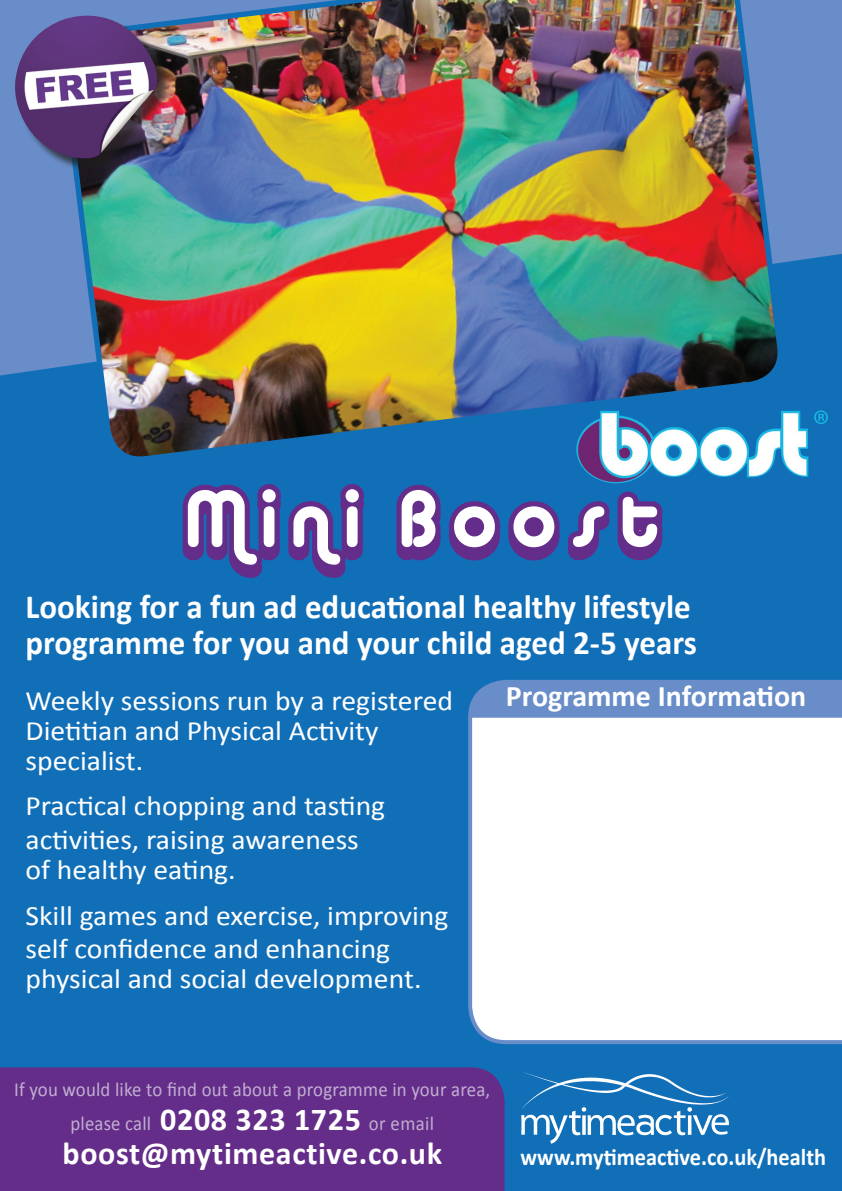
<style>
.page{position:relative;width:842px;height:1191px;background:#116fb8}
.page>*{position:absolute;margin:0;border:0;box-sizing:border-box;transform-origin:0 0}
.t1{font:80px "Alba Super";letter-spacing:.14em;color:#642d89}
.t2{font:700 34px/36px "Calibri";color:#fff}
.t3{font:700 32px "Calibri";letter-spacing:.02em;color:#fff}
.t4{font:700 30px "Calibri";color:#fff}
.t5{font:28px/30px "Calibri";color:#fff;scale:1.06 1}
.t6{font:700 24px "Calibri";color:#fff;scale:.93 1}
.t7{font:20px/34px "Calibri";letter-spacing:.01em;color:#c1afd1;text-align:center;scale:.94 1}
.s1{font-weight:700;font-size:32px;color:#fff}
</style>
<div class="page">
<img style="left:784px;top:411px;width:24px;height:66px">
<svg style="left:814px;top:410px;width:14px;height:14px"></svg>
<div style="left:0;top:1067px;width:505px;height:124px;background:#642d89"></div>
<svg style="left:0;top:0;width:842px;height:375px;fill:#688dc9"></svg>
<img style="left:60px;top:0;width:724px;height:502px">
<div style="left:17px;top:17px;width:154px;height:155px;background:#231f20;opacity:.75"></div>
<img style="left:14px;top:16px;width:143px;height:142px">
<img style="left:521px;top:1072px;width:208px;height:72px">
<div style="left:468px;top:680px;width:374px;height:364px;background:#fff"></div>
<div style="left:470px;top:682px;width:372px;height:35px;background:#688dc9"></div>
<svg style="left:184px;top:487px;width:94px;height:82px"></svg>
<svg style="left:291px;top:488px;width:70px;height:81px"></svg>
<svg style="left:398px;top:487px;width:40px;height:63px;background:#dfebf5"></svg>
<svg style="left:451px;top:503px;width:46px;height:48px"></svg>
<svg style="left:510px;top:503px;width:47px;height:48px"></svg>
<svg style="left:569px;top:504px;width:38px;height:47px"></svg>
<svg style="left:619px;top:495px;width:41px;height:57px"></svg>
<h1 class="t1" style="left:183px;top:472px;width:478px">Mini Boost</h1>
<p class="t2" style="left:26px;top:589px;width:673px">Looking for a fun ad educational healthy lifestyle programme for you and your child aged 2-5 years</p>
<p class="t5" style="left:26px;top:685px;width:405px">Weekly sessions run by a registered<br>Dietitian and Physical Activity specialist.</p>
<p class="t5" style="left:26px;top:789px;width:341px;line-height:33.6px">Practical chopping and tasting activities, raising awareness</p>
<p class="t5" style="left:26px;top:847px;width:400px;line-height:45.6px">of healthy eating.<br>Skill games and exercise, improving</p>
<p class="t5" style="left:26px;top:934px;width:375px">self confidence and enhancing physical and social development.</p>
<p class="t4" style="left:506px;top:676px;width:302px">Programme Information</p>
<p class="t7" style="left:14px;top:1072px;width:508px">If you would like to find out about a programme in your area, please call <span class="s1">0208 323 1725</span> or email</p>
<p class="t3" style="left:63px;top:1133px;width:381px">boost@mytimeactive.co.uk</p>
<p class="t6" style="left:520px;top:1141px;width:330px">www.mytimeactive.co.uk/health</p>
</div>
